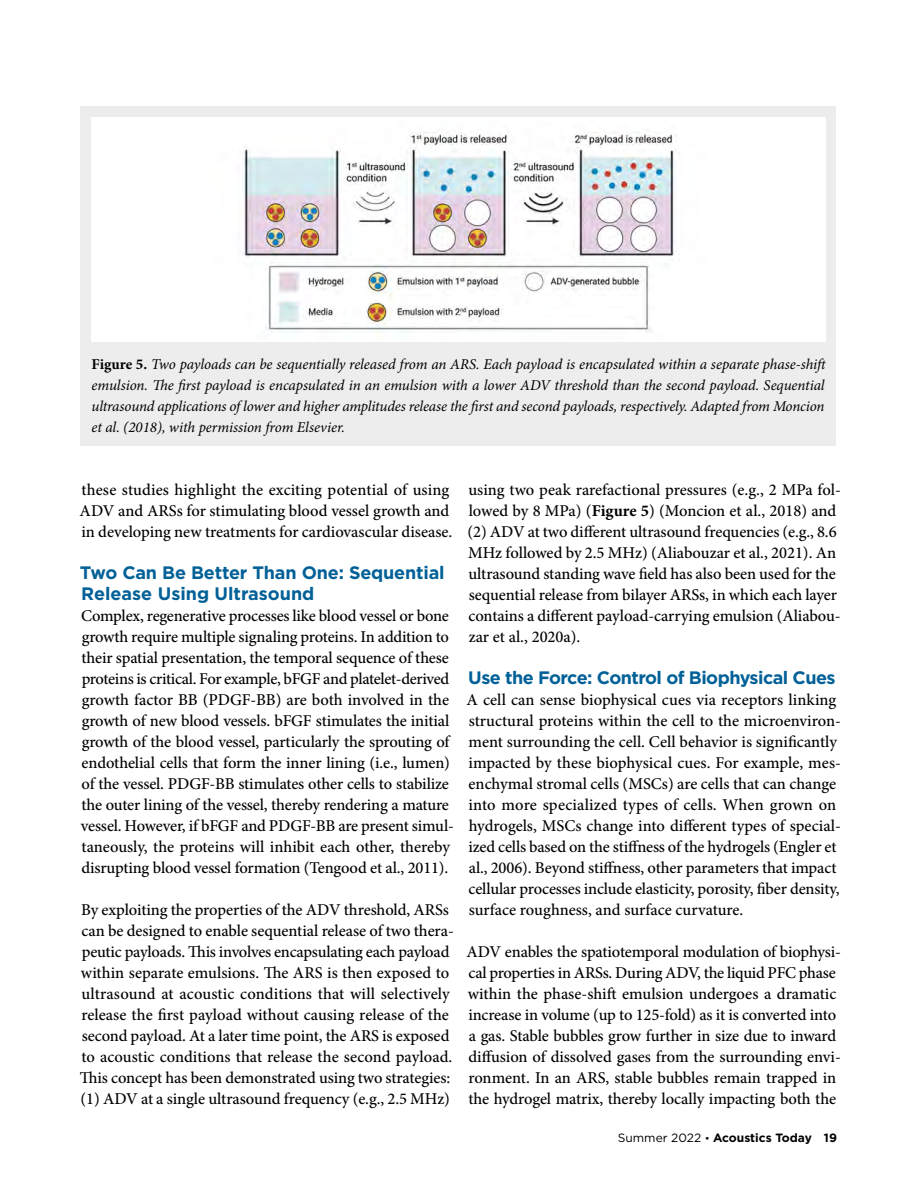
<style>
.page{position:relative;width:918px;height:1188px;background:#fff}
.page>*{position:absolute;margin:0;border:0;box-sizing:border-box;transform-origin:0 0}
.t1{font:700 18px/21px "Gotham";letter-spacing:-.01em;color:#006097}
.t2{font:700 18px "Gotham";letter-spacing:-.03em;color:#006097}
.t3{font:500 16.5px/21px "Minion Pro";letter-spacing:-.005em;color:#000}
.t4{font:italic 15px/21px "Minion Pro";letter-spacing:-.01em;color:#000}
.t5{font:700 12px "Gotham";color:#000}
.s1{font-weight:700;font-style:normal}
.s2{font-weight:700}
.s3{font-weight:400}
.s4{font-weight:400;font-size:10.5px}
</style>
<div class="page">
<div style="left:80px;top:106px;width:756px;height:340px;background:#eeedee"></div>
<div style="left:91px;top:118px;width:735px;height:224px;background:#fff"></div>
<img style="left:242px;top:132px;width:437px;height:206px">
<p class="t4" style="left:92px;top:354px;width:738px"><span class="s1">Figure 5.</span> Two payloads can be sequentially released from an ARS. Each payload is encapsulated within a separate phase-shift emulsion. The first payload is encapsulated in an emulsion with a lower ADV threshold than the second payload. Sequential ultrasound applications of lower and higher amplitudes release the first and second payloads, respectively. Adapted from Moncion et al. (2018), with permission from Elsevier.</p>
<p class="t3" style="left:80px;top:479px;width:374px">these studies highlight the exciting potential of using<br>ADV and ARSs for stimulating blood vessel growth and in developing new treatments for cardiovascular disease.</p>
<p class="t1" style="left:80px;top:562px;width:366px">Two Can Be Better Than One: Sequential<br>Release Using Ultrasound</p>
<p class="t3" style="left:81px;top:605px;width:375px">Complex, regenerative processes like blood vessel or bone growth require multiple signaling proteins. In addition to their spatial presentation, the temporal sequence of these proteins is critical. For example, bFGF and platelet-derived growth factor BB (PDGF-BB) are both involved in the growth of new blood vessels. bFGF stimulates the initial growth of the blood vessel, particularly the sprouting of endothelial cells that form the inner lining (i.e., lumen) of the vessel. PDGF-BB stimulates other cells to stabilize the outer lining of the vessel, thereby rendering a mature vessel. However, if bFGF and PDGF-BB are present simul&shy;taneously, the proteins will inhibit each other, thereby disrupting blood vessel formation (Tengood et al., 2011).</p>
<p class="t3" style="left:80px;top:899px;width:375px">By exploiting the properties of the ADV threshold, ARSs can be designed to enable sequential release of two thera&shy;peutic payloads. This involves encapsulating each payload within separate emulsions. The ARS is then exposed to ultrasound at acoustic conditions that will selectively release the first payload without causing release of the second payload. At a later time point, the ARS is exposed to acoustic conditions that release the second payload.<br>This concept has been demonstrated using two strategies: (1) ADV at a single ultrasound frequency (e.g., 2.5 MHz)</p>
<p class="t3" style="left:468px;top:479px;width:375px">using two peak rarefactional pressures (e.g., 2 MPa fol&shy;lowed by 8 MPa) (<span class="s2">Figure 5</span>) (Moncion et al., 2018) and (2) ADV at two different ultrasound frequencies (e.g., 8.6<br>MHz followed by 2.5 MHz) (Aliabouzar et al., 2021). An ultrasound standing wave field has also been used for the sequential release from bilayer ARSs, in which each layer contains a different payload-carrying emulsion (Aliabou&shy;zar et al., 2020a).</p>
<p class="t2" style="left:468px;top:666px;width:369px">Use the Force: Control of Biophysical Cues</p>
<p class="t3" style="left:467px;top:689px;width:376px">A cell can sense biophysical cues via receptors linking structural proteins within the cell to the microenviron&shy;ment surrounding the cell. Cell behavior is significantly impacted by these biophysical cues. For example, mes&shy;enchymal stromal cells (MSCs) are cells that can change into more specialized types of cells. When grown on hydrogels, MSCs change into different types of special&shy;ized cells based on the stiffness of the hydrogels (Engler et al., 2006). Beyond stiffness, other parameters that impact cellular processes include elasticity, porosity, fiber density, surface roughness, and surface curvature.</p>
<p class="t3" style="left:467px;top:941px;width:376px">ADV enables the spatiotemporal modulation of biophysi&shy;cal properties in ARSs. During ADV, the liquid PFC phase within the phase-shift emulsion undergoes a dramatic increase in volume (up to 125-fold) as it is converted into a gas. Stable bubbles grow further in size due to inward diffusion of dissolved gases from the surrounding envi&shy;ronment. In an ARS, stable bubbles remain trapped in the hydrogel matrix, thereby locally impacting both the</p>
<p class="t5" style="left:618px;top:1130px;width:221px"><span class="s3">Summer 2022</span> <span class="s4">•</span> Acoustics Today 19</p>
</div>
